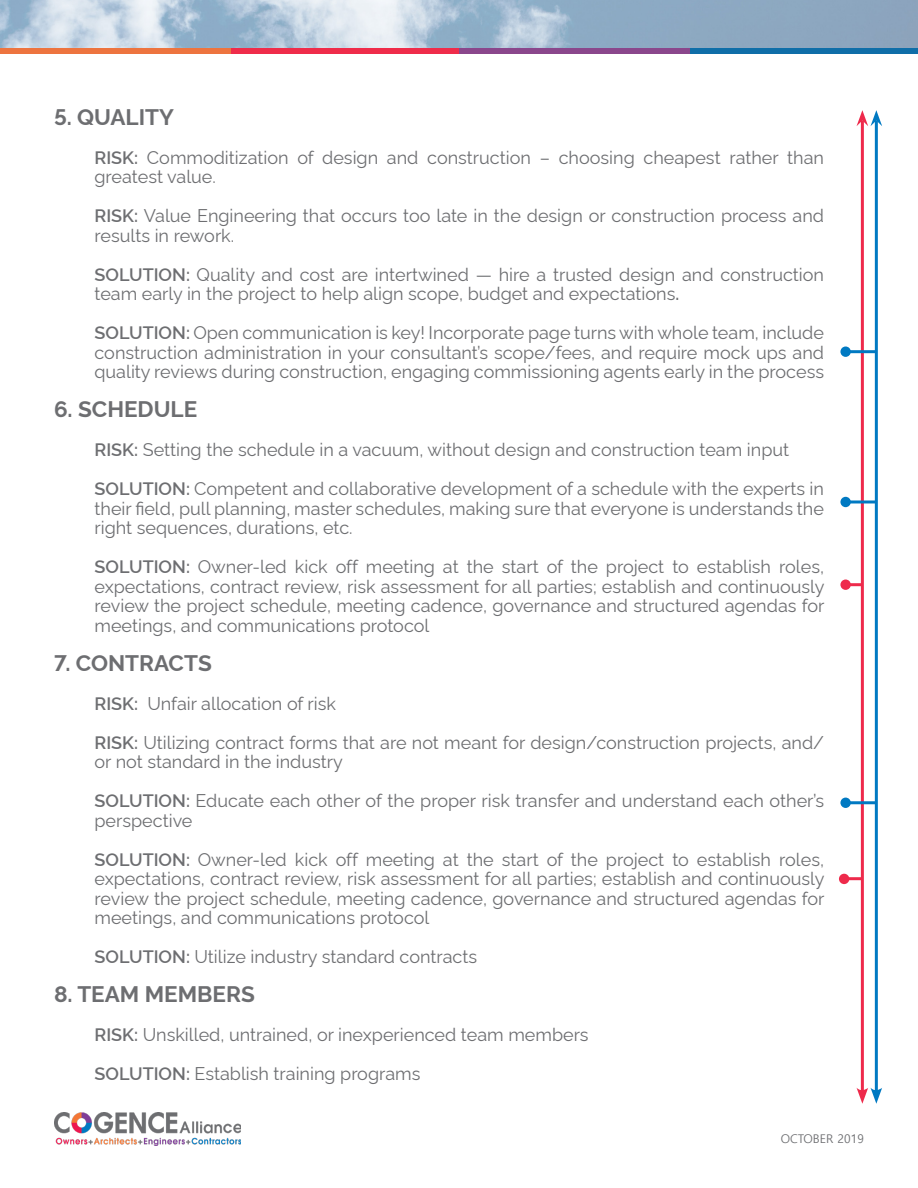
<style>
.page{position:relative;width:918px;height:1188px;background:#fff}
.page>*{position:absolute;margin:0;border:0;box-sizing:border-box;transform-origin:0 0}
.t1{font:700 22.5px "Rawline";color:#6d6e71}
.t2{font:18px/19.5px "Rawline";color:#6d6e71}
.t3{font:12px "Malgun Gothic";color:#6d6e71}
.s1{font-weight:600}
</style>
<div class="page">
<img style="left:54px;top:1113px;width:187px;height:32px">
<img style="left:0;top:0;width:918px;height:49px">
<div style="left:0;top:49px;width:459px;height:5px;background:#ef2c4a"></div>
<div style="left:0;top:49px;width:231px;height:5px;background:#ed743f"></div>
<div style="left:459px;top:49px;width:459px;height:5px;background:#0f6ea8"></div>
<div style="left:459px;top:49px;width:231px;height:5px;background:#8a478c"></div>
<hr style="left:846px;top:583px;width:16px;height:3px;background:#ee2a4b">
<hr style="left:861px;top:121px;width:3px;height:972px;background:#ee2a4b">
<hr style="left:844px;top:877px;width:18px;height:3px;background:#ee2a4b">
<div style="left:840px;top:580px;width:11px;height:10px;background:#ee2a4b;border-radius:50%"></div>
<div style="left:839px;top:874px;width:10px;height:10px;background:#ee2a4b;border-radius:50%"></div>
<hr style="left:846px;top:500px;width:30px;height:3px;background:#0079c2">
<hr style="left:875px;top:121px;width:3px;height:972px;background:#0079c2">
<svg style="left:857px;top:110px;width:25px;height:16px"></svg>
<svg style="left:857px;top:1088px;width:25px;height:16px"></svg>
<div style="left:840px;top:497px;width:11px;height:10px;background:#0079c2;border-radius:50%"></div>
<hr style="left:846px;top:350px;width:30px;height:3px;background:#0079c2">
<div style="left:840px;top:346px;width:11px;height:11px;background:#0079c2;border-radius:50%"></div>
<hr style="left:846px;top:801px;width:30px;height:3px;background:#0079c2">
<div style="left:840px;top:798px;width:11px;height:10px;background:#0079c2;border-radius:50%"></div>
<p class="t1" style="left:54px;top:99px;width:121px">5. QUALITY</p>
<p class="t2" style="left:94px;top:146px;width:731px"><span class="s1">RISK:</span> Commoditization of design and construction – choosing cheapest rather than greatest value.</p>
<p class="t2" style="left:94px;top:204px;width:731px"><span class="s1">RISK:</span> Value Engineering that occurs too late in the design or construction process and results in rework.</p>
<p class="t2" style="left:94px;top:263px;width:731px"><span class="s1">SOLUTION:</span> Quality and cost are intertwined — hire a trusted design and construction team early in the project to help align scope, budget and expectations<span class="s1">.</span></p>
<p class="t2" style="left:94px;top:321px;width:731px;text-align:justify"><span class="s1">SOLUTION:</span> Open communication is key! Incorporate page turns with whole team, include construction administration in your consultant’s scope/fees, and require mock ups and quality reviews during construction, engaging commissioning agents early in the process</p>
<p class="t1" style="left:54px;top:392px;width:145px">6. SCHEDULE</p>
<p class="t2" style="left:94px;top:438px;width:696px"><span class="s1">RISK:</span> Setting the schedule in a vacuum, without design and construction team input</p>
<p class="t2" style="left:94px;top:477px;width:731px;text-align:justify"><span class="s1">SOLUTION:</span> Competent and collaborative development of a schedule with the experts in their field, pull planning, master schedules, making sure that everyone is understands the right sequences, durations, etc.</p>
<p class="t2" style="left:94px;top:555px;width:732px;text-align:justify"><span class="s1">SOLUTION:</span> Owner-led kick off meeting at the start of the project to establish roles, expectations, contract review, risk assessment for all parties; establish and continuously review the project schedule, meeting cadence, governance and structured agendas for meetings, and communications protocol</p>
<p class="t1" style="left:54px;top:645px;width:159px">7. CONTRACTS</p>
<p class="t2" style="left:94px;top:692px;width:243px"><span class="s1">RISK:</span> Unfair allocation of risk</p>
<p class="t2" style="left:94px;top:731px;width:731px"><span class="s1">RISK:</span> Utilizing contract forms that are not meant for design/construction projects, and/ or not standard in the industry</p>
<p class="t2" style="left:94px;top:789px;width:731px"><span class="s1">SOLUTION:</span> Educate each other of the proper risk transfer and understand each other’s perspective</p>
<p class="t2" style="left:94px;top:848px;width:732px;text-align:justify"><span class="s1">SOLUTION:</span> Owner-led kick off meeting at the start of the project to establish roles, expectations, contract review, risk assessment for all parties; establish and continuously review the project schedule, meeting cadence, governance and structured agendas for meetings, and communications protocol</p>
<p class="t2" style="left:94px;top:945px;width:384px"><span class="s1">SOLUTION:</span> Utilize industry standard contracts</p>
<p class="t1" style="left:54px;top:977px;width:202px">8. TEAM MEMBERS</p>
<p class="t2" style="left:94px;top:1023px;width:496px"><span class="s1">RISK:</span> Unskilled, untrained, or inexperienced team members</p>
<p class="t2" style="left:94px;top:1062px;width:327px"><span class="s1">SOLUTION:</span> Establish training programs</p>
<p class="t3" style="left:781px;top:1132px;width:85px">OCTOBER 2019</p>
</div>
